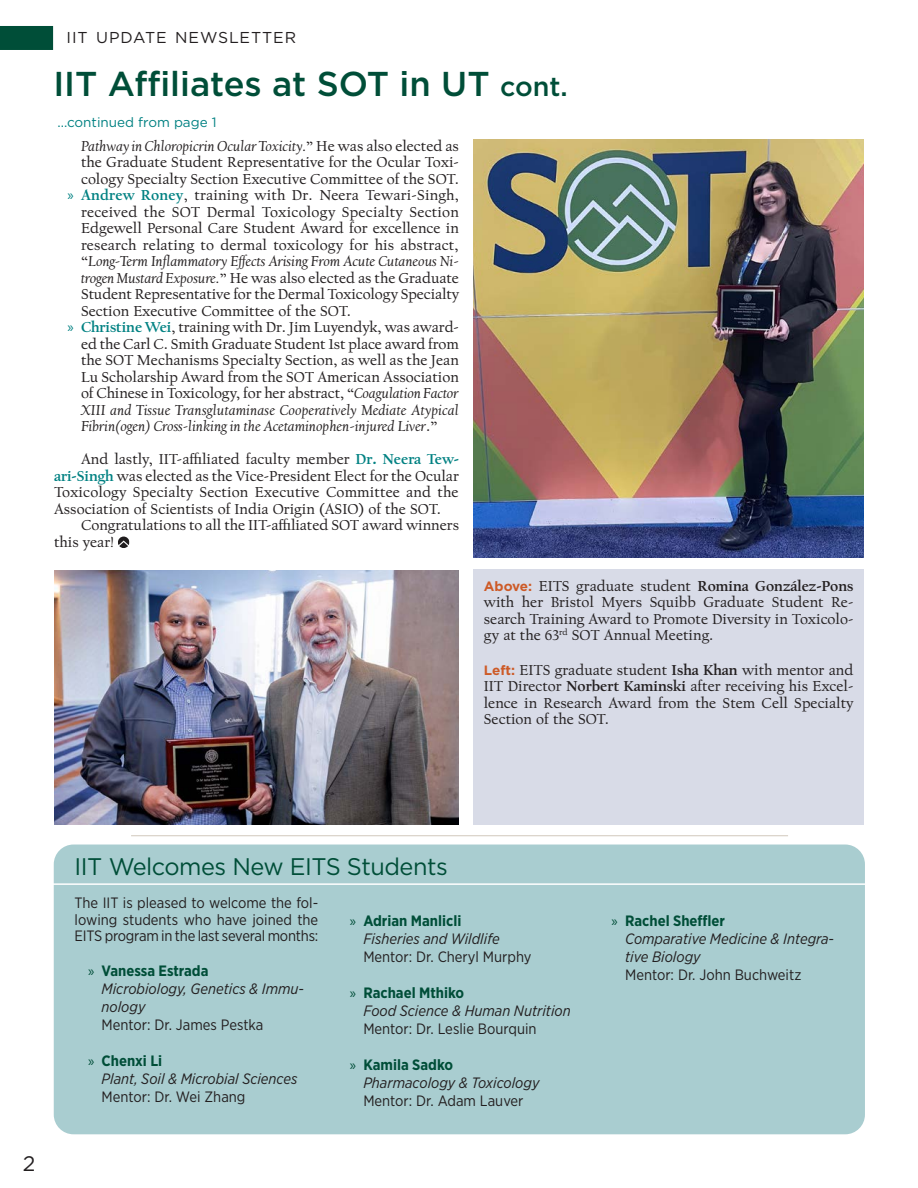
<style>
.page{position:relative;width:918px;height:1188px;background:#fff}
.page>*{position:absolute;margin:0;border:0;box-sizing:border-box;transform-origin:0 0}
.t1{font:500 34.5px "Gotham";color:#004e38}
.t2{font:24px "Gotham";letter-spacing:-.02em;color:#004e38}
.t3{font:21px "Gotham";color:#231f20}
.t4{font:15.75px "Gotham";letter-spacing:.055em;color:#231f20}
.Drop_Cap__Purple{font:15px/16.5px "Californian FB Text";color:#231f20;text-align:justify}
.t5{font:italic 15px/18px "Gotham Narrow";color:#231f20}
.t6{font:15px/16.5px "Gotham Narrow";letter-spacing:-.015em;color:#231f20;text-align:justify}
.t7{font:13.5px "Gotham";color:#008182}
.s1{font-size:27px}
.s2{font-style:italic}
.s3{font-family:"Myriad Pro";color:#008182}
.s4{font-weight:700;color:#008182}
.s5{font-family:"Gotham";font-weight:700;font-size:13.5px;color:#cd5a27}
.s6{font-weight:700}
.s7{font-family:"Myriad Pro";font-style:normal;color:#004e38}
.s8{font-weight:700;font-style:normal;color:#004e38}
.s9{font-style:normal}
.s10{font-family:"Myriad Pro";color:#004e38}
.s11{font-weight:700;color:#004e38}
</style>
<div class="page">
<div style="left:0;top:26px;width:53px;height:24px;background:#004e38"></div>
<div style="left:473px;top:569px;width:391px;height:256px;background:#d8dbe7"></div>
<img style="left:473px;top:139px;width:390px;height:419px">
<hr style="left:131px;top:835px;width:657px;height:1px;background:#d1c9bd">
<img style="left:54px;top:570px;width:405px;height:255px">
<svg style="left:118px;top:537px;width:11px;height:11px"></svg>
<div style="left:54px;top:845px;width:811px;height:289px;background:#a9cdd0;border-radius:20px"></div>
<hr style="left:26px;top:883px;width:872px;height:2px;background:#fff">
<p class="t4" style="left:67px;top:28px;width:231px">IIT UPDATE NEWSLETTER</p>
<p class="t1" style="left:53px;top:62px;width:516px">IIT Affiliates at SOT in UT <span class="s1">cont.</span></p>
<p class="t7" style="left:57px;top:114px;width:161px">...continued from page 1</p>
<p class="Drop_Cap__Purple" style="left:81px;top:138px;width:379px"><span class="s2">Pathway in Chloropicrin Ocular Toxicity.</span>” He was also elected as the Graduate Student Representative for the Ocular Toxi&shy;cology Specialty Section Executive Committee of the SOT.</p>
<p class="Drop_Cap__Purple" style="left:81px;top:187px;width:380px;text-indent:-14px"><span class="s3">»</span> <span class="s4">Andrew Roney</span>, training with Dr. Neera Tewari-Singh, received the SOT Dermal Toxicology Specialty Section Edgewell Personal Care Student Award for excellence in research relating to dermal toxicology for his abstract, “<span class="s2">Long-Term Inflammatory Effects Arising From Acute Cutaneous Ni&shy;trogen Mustard Exposure.</span>” He was also elected as the Graduate Student Representative for the Dermal Toxicology Specialty Section Executive Committee of the SOT.</p>
<p class="Drop_Cap__Purple" style="left:81px;top:319px;width:380px;text-indent:-14px"><span class="s3">»</span> <span class="s4">Christine Wei</span>, training with Dr. Jim Luyendyk, was award&shy;ed the Carl C. Smith Graduate Student 1st place award from the SOT Mechanisms Specialty Section, as well as the Jean Lu Scholarship Award from the SOT American Association of Chinese in Toxicology, for her abstract, “<span class="s2">Coagulation Factor XIII and Tissue Transglutaminase Cooperatively Mediate Atypical Fibrin(ogen) Cross-linking in the Acetaminophen-injured Liver</span>.”</p>
<p class="Drop_Cap__Purple" style="left:54px;top:451px;width:406px;text-indent:27px">And lastly, IIT-affiliated faculty member <span class="s4">Dr. Neera Tew&shy;ari-Singh</span> was elected as the Vice-President Elect for the Ocular Toxicology Specialty Section Executive Committee and the Association of Scientists of India Origin (ASIO) of the SOT.</p>
<p class="Drop_Cap__Purple" style="left:54px;top:517px;width:407px;text-indent:27px">Congratulations to all the IIT-affiliated SOT award winners this year!</p>
<p class="Drop_Cap__Purple" style="left:484px;top:578px;width:371px"><span class="s5">Above:</span> EITS graduate student <span class="s6">Romina González-Pons </span>with her Bristol Myers Squibb Graduate Student Re&shy;search Training Award to Promote Diversity in Toxicolo&shy;gy at the 63<sup>rd</sup> SOT Annual Meeting.</p>
<p class="Drop_Cap__Purple" style="left:484px;top:662px;width:371px"><span class="s5">Left:</span> EITS graduate student <span class="s6">Isha Khan</span> with mentor and IIT Director <span class="s6">Norbert Kaminski</span> after receiving his Excel&shy;lence in Research Award from the Stem Cell Specialty Section of the SOT.</p>
<h3 class="t3" style="left:23px;top:1150px;width:14px">2</h3>
<p class="t2" style="left:75px;top:851px;width:375px">IIT Welcomes New EITS Students</p>
<p class="t6" style="left:75px;top:894px;width:245px">The IIT is pleased to welcome the fol&shy;lowing students who have joined the EITS program in the last several months:</p>
<p class="t5" style="left:102px;top:961px;width:204px;text-indent:-14px"><span class="s7">»</span> <span class="s8">Vanessa Estrada<br></span>Microbiology, Genetics &amp; Immu&shy;nology<br><span class="s9">Mentor: Dr. James Pestka</span></p>
<p class="t5" style="left:102px;top:1051px;width:197px;text-indent:-14px"><span class="s7">»</span> <span class="s8">Chenxi Li<br></span>Plant, Soil &amp; Microbial Sciences<br><span class="s9">Mentor: Dr. Wei Zhang</span></p>
<p class="t6" style="left:363px;top:911px;width:170px;line-height:18px;text-align:left;text-indent:-14px"><span class="s10">»</span> <span class="s11">Adrian Manlicli<br></span><span class="s2">Fisheries and Wildlife<br></span>Mentor: Dr. Cheryl Murphy</p>
<p class="t5" style="left:363px;top:984px;width:209px;text-indent:-14px"><span class="s7">»</span> <span class="s8">Rachael Mthiko<br></span>Food Science &amp; Human Nutrition<br><span class="s9">Mentor: Dr. Leslie Bourquin</span></p>
<p class="t5" style="left:363px;top:1056px;width:178px;text-indent:-14px"><span class="s7">»</span> <span class="s8">Kamila Sadko<br></span>Pharmacology &amp; Toxicology<br><span class="s9">Mentor: Dr. Adam Lauver</span></p>
<p class="t5" style="left:625px;top:912px;width:211px;text-indent:-14px"><span class="s7">»</span> <span class="s8">Rachel Sheffler<br></span>Comparative Medicine &amp; Integra&shy;tive Biology<br><span class="s9">Mentor: Dr. John Buchweitz</span></p>
</div>
